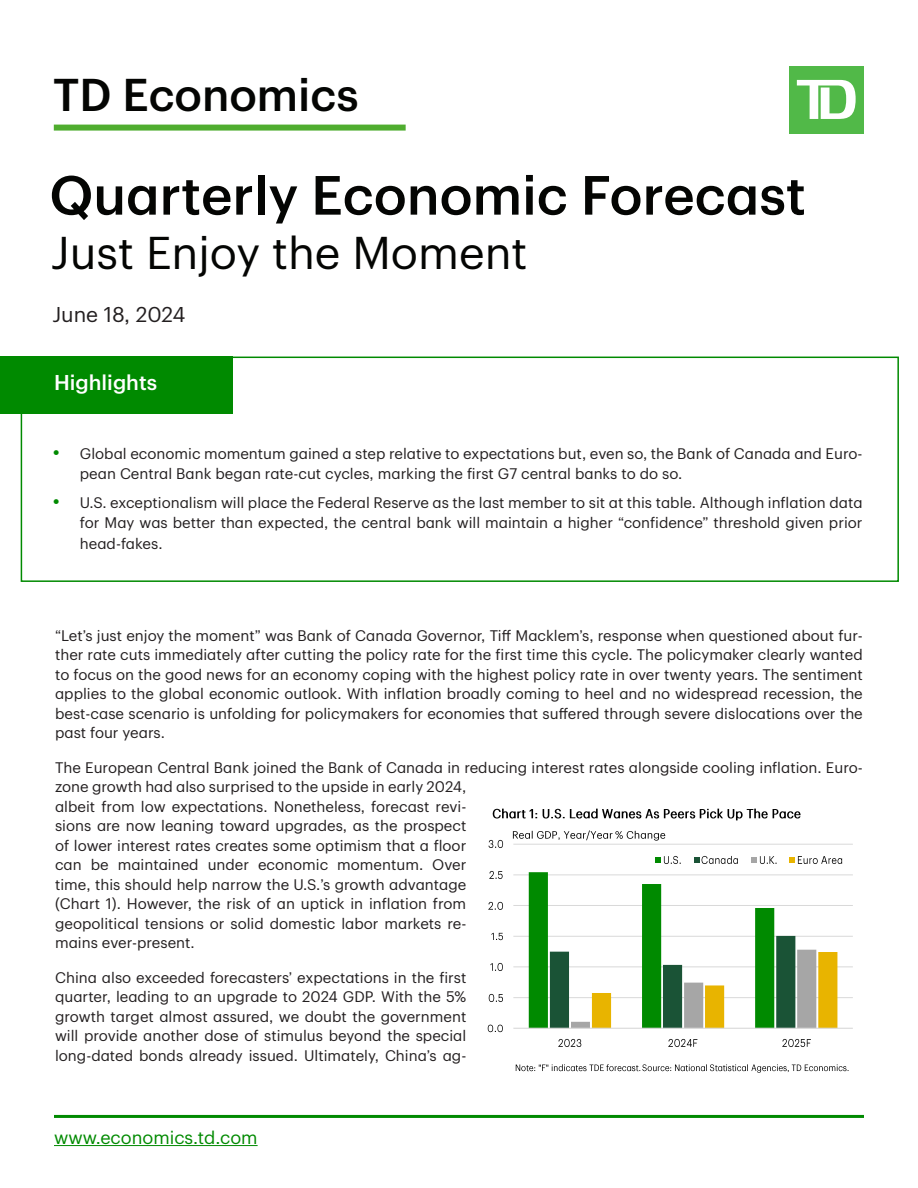
<style>
.page{position:relative;width:918px;height:1188px;background:#fff}
.page>*{position:absolute;margin:0;border:0;box-sizing:border-box;transform-origin:0 0}
.Disclaimer{font:500 54px "TD Graphik";color:#040503}
.Disclaimer-2{font:45px "TD Graphik";color:#040503}
.t1{font:500 45px "TD Graphik";color:#040503}
.Disclaimer-3{font:21px "TD Graphik";color:#231f20}
.t2{font:500 21px "TD Graphik";color:#fff}
.t3{font:18px "TD Graphik";color:#008a00}
.Paragraph{font:15px/19.5px "TD Graphik";color:#231f20;text-align:justify}
.s1{font-size:21px;color:#008a00}
</style>
<div class="page">
<div style="left:789px;top:66px;width:75px;height:67px;background:#51b948"></div>
<svg style="left:797px;top:80px;width:59px;height:39px"></svg>
<div style="left:54px;top:125px;width:352px;height:6px;background:#4fad2f"></div>
<hr style="left:54px;top:1145px;width:204px;height:1px;background:#008a00">
<hr style="left:54px;top:1115px;width:810px;height:3px;background:#008a00">
<hr style="left:513px;top:997px;width:340px;height:1px;background:#d9d9d9">
<hr style="left:513px;top:966px;width:340px;height:1px;background:#d9d9d9">
<hr style="left:513px;top:936px;width:340px;height:1px;background:#d9d9d9">
<hr style="left:513px;top:905px;width:340px;height:1px;background:#d9d9d9">
<hr style="left:513px;top:875px;width:340px;height:1px;background:#d9d9d9">
<hr style="left:513px;top:844px;width:340px;height:1px;background:#d9d9d9">
<svg style="left:529px;top:872px;width:308px;height:156px"></svg>
<hr style="left:513px;top:1028px;width:340px;height:1px;background:#d9d9d9">
<img style="left:487px;top:1024px;width:16px;height:9px">
<img style="left:488px;top:993px;width:15px;height:9px">
<img style="left:490px;top:962px;width:13px;height:9px">
<img style="left:491px;top:932px;width:12px;height:9px">
<img style="left:489px;top:901px;width:14px;height:9px">
<img style="left:490px;top:871px;width:13px;height:8px">
<img style="left:488px;top:839px;width:16px;height:9px">
<img style="left:558px;top:1038px;width:24px;height:9px">
<img style="left:669px;top:1038px;width:29px;height:9px">
<img style="left:782px;top:1038px;width:29px;height:9px">
<svg style="left:655px;top:857px;width:6px;height:5px"></svg>
<img style="left:663px;top:855px;width:18px;height:9px">
<svg style="left:694px;top:857px;width:5px;height:5px"></svg>
<img style="left:702px;top:855px;width:36px;height:9px">
<svg style="left:751px;top:857px;width:6px;height:5px"></svg>
<img style="left:759px;top:856px;width:18px;height:8px">
<svg style="left:790px;top:857px;width:5px;height:5px"></svg>
<img style="left:798px;top:856px;width:45px;height:8px">
<img style="left:516px;top:1064px;width:88px;height:8px">
<img style="left:606px;top:1064px;width:37px;height:8px">
<img style="left:643px;top:1064px;width:206px;height:9px">
<img style="left:512px;top:830px;width:104px;height:11px">
<img style="left:616px;top:830px;width:50px;height:11px">
<img style="left:492px;top:808px;width:309px;height:12px">
<div style="left:21px;top:357px;width:878px;height:225px;border:2px solid #008a00"></div>
<div style="left:0;top:356px;width:233px;height:58px;background:#008a00"></div>
<h2 class="t1" style="left:53px;top:61px;width:307px">TD Economics</h2>
<p class="Disclaimer" style="left:49px;top:154px;width:758px">Quarterly Economic Forecast</p>
<p class="Disclaimer-2" style="left:51px;top:219px;width:478px">Just Enjoy the Moment</p>
<p class="Disclaimer-3" style="left:52px;top:298px;width:135px">June 18, 2024</p>
<p class="t2" style="left:54px;top:367px;width:105px">Highlights</p>
<p class="Paragraph" style="left:80px;top:442px;width:784px;line-height:20.5px;text-indent:-27px"><span class="s1">•</span> Global economic momentum gained a step relative to expectations but, even so, the Bank of Canada and Euro&shy;pean Central Bank began rate-cut cycles, marking the first G7 central banks to do so.</p>
<p class="Paragraph" style="left:80px;top:491px;width:784px;line-height:20.5px;text-indent:-27px"><span class="s1">•</span> U.S. exceptionalism will place the Federal Reserve as the last member to sit at this table. Although inflation data for May was better than expected, the central bank will maintain a higher “confidence” threshold given prior head-fakes.</p>
<p class="Paragraph" style="left:55px;top:624px;width:809px">“Let’s just enjoy the moment” was Bank of Canada Governor, Tiff Macklem’s, response when questioned about fur&shy;ther rate cuts immediately after cutting the policy rate for the first time this cycle. The policymaker clearly wanted to focus on the good news for an economy coping with the highest policy rate in over twenty years. The sentiment applies to the global economic outlook. With inflation broadly coming to heel and no widespread recession, the best-case scenario is unfolding for policymakers for economies that suffered through severe dislocations over the past four years.</p>
<p class="Paragraph" style="left:55px;top:756px;width:809px;text-align:left">The European Central Bank joined the Bank of Canada in reducing interest rates alongside cooling inflation. Euro&shy;zone growth had also surprised to the upside in early 2024,<br>albeit from low expectations. Nonetheless, forecast revi-<br>sions are now leaning toward upgrades, as the prospect<br>of lower interest rates creates some optimism that a floor<br>can be maintained under economic momentum. Over<br>time, this should help narrow the U.S.’s growth advantage<br>(Chart 1). However, the risk of an uptick in inflation from<br>geopolitical tensions or solid domestic labor markets re-<br>mains ever-present.</p>
<p class="Paragraph" style="left:55px;top:966px;width:413px">China also exceeded forecasters’ expectations in the first quarter, leading to an upgrade to 2024 GDP. With the 5% growth target almost assured, we doubt the government will provide another dose of stimulus beyond the special long-dated bonds already issued. Ultimately, China’s ag-</p>
<p class="t3" style="left:54px;top:1124px;width:205px">www.economics.td.com</p>
</div>
